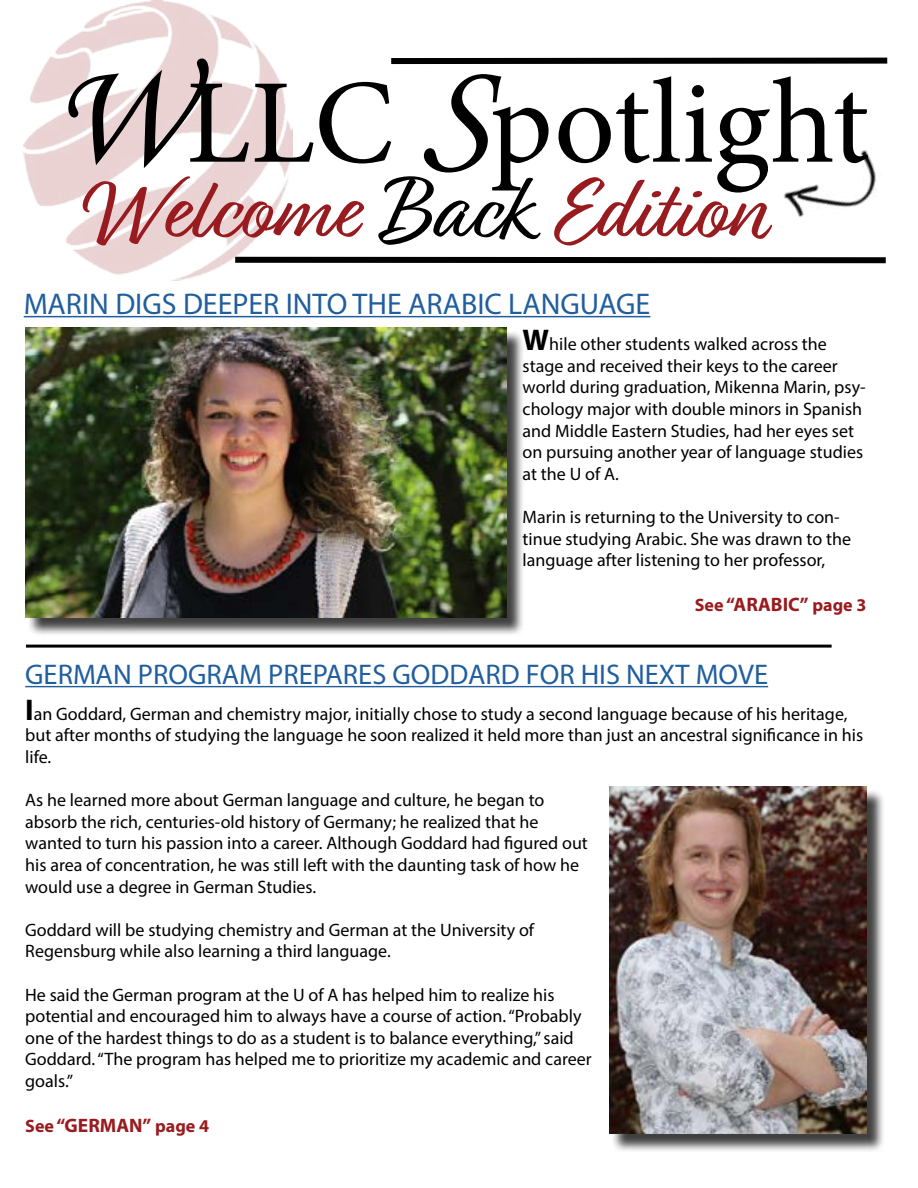
<style>
.page{position:relative;width:918px;height:1188px;background:#fff}
.page>*{position:absolute;margin:0;border:0;box-sizing:border-box;transform-origin:0 0}
.t1{font:120px "Minion Pro";color:#000}
.t2{font:90px "Relation Two";color:#981c1f}
.t3{font:30px "Myriad Pro";color:#215e9e}
.t4{font:28.5px "Myriad Pro";color:#215e9e}
.t5{font:18px/21.6px "Myriad Pro";color:#000}
.t6{font:700 18px "Myriad Pro";color:#981c1f}
.s1{font-family:"Monotype Corsiva";font-size:150px}
.s2{color:#000}
.s3{font-weight:700;font-size:30px}
.s4{font-size:19.5px}
</style>
<div class="page">
<img style="left:24px;top:0;width:269px;height:281px">
<svg style="left:229px;top:254px;width:657px;height:12px"></svg>
<img style="left:783px;top:150px;width:94px;height:67px">
<svg style="left:391px;top:57px;width:497px;height:8px"></svg>
<div style="left:28px;top:330px;width:496px;height:306px;background:#000;opacity:.75"></div>
<img style="left:25px;top:328px;width:481px;height:290px">
<hr style="left:24px;top:316px;width:626px;height:1px;background:#215e9e">
<hr style="left:26px;top:645px;width:806px;height:3px;background:#000">
<hr style="left:25px;top:686px;width:743px;height:1px;background:#215e9e">
<div style="left:612px;top:789px;width:273px;height:363px;background:#000;opacity:.75"></div>
<img style="left:609px;top:786px;width:257px;height:348px">
<h1 class="t1" style="left:54px;top:43px;width:817px"><span class="s1">W</span>LLC <span class="s1">S</span>potlight</h1>
<h2 class="t2" style="left:87px;top:151px;width:680px">Welcome <span class="s2">Back</span> Edition</h2>
<h3 class="t3" style="left:24px;top:285px;width:628px">MARIN DIGS DEEPER INTO THE ARABIC LANGUAGE</h3>
<p class="t5" style="left:523px;top:333px;width:345px"><span class="s3">W</span>hile other students walked across the stage and received their keys to the career world during graduation, Mikenna Marin, psy&shy;chology major with double minors in Spanish and Middle Eastern Studies, had her eyes set on pursuing another year of language studies at the U of A.</p>
<p class="t5" style="left:523px;top:506px;width:330px">Marin is returning to the University to con&shy;tinue studying Arabic. She was drawn to the language after listening to her professor,</p>
<p class="t6" style="left:695px;top:593px;width:173px">See <span class="s4">“ARABIC”</span> page 3</p>
<h3 class="t4" style="left:25px;top:657px;width:744px">GERMAN PROGRAM PREPARES GODDARD FOR HIS NEXT MOVE</h3>
<p class="t5" style="left:25px;top:703px;width:839px"><span class="s3">I</span>an Goddard, German and chemistry major, initially chose to study a second language because of his heritage, but after months of studying the language he soon realized it held more than just an ancestral significance in his life.</p>
<p class="t5" style="left:25px;top:789px;width:564px">As he learned more about German language and culture, he began to absorb the rich, centuries-old history of Germany; he realized that he wanted to turn his passion into a career. Although Goddard had figured out his area of concentration, he was still left with the daunting task of how he would use a degree in German Studies.</p>
<p class="t5" style="left:25px;top:919px;width:510px">Goddard will be studying chemistry and German at the University of<br>Regensburg while also learning a third language.</p>
<p class="t5" style="left:25px;top:983px;width:568px">He said the German program at the U of A has helped him to realize his potential and encouraged him to always have a course of action. “Probably one of the hardest things to do as a student is to balance everything,” said Goddard. “The program has helped me to prioritize my academic and career goals.”</p>
<p class="t6" style="left:25px;top:1114px;width:185px">See <span class="s4">“GERMAN”</span> page 4</p>
</div>
